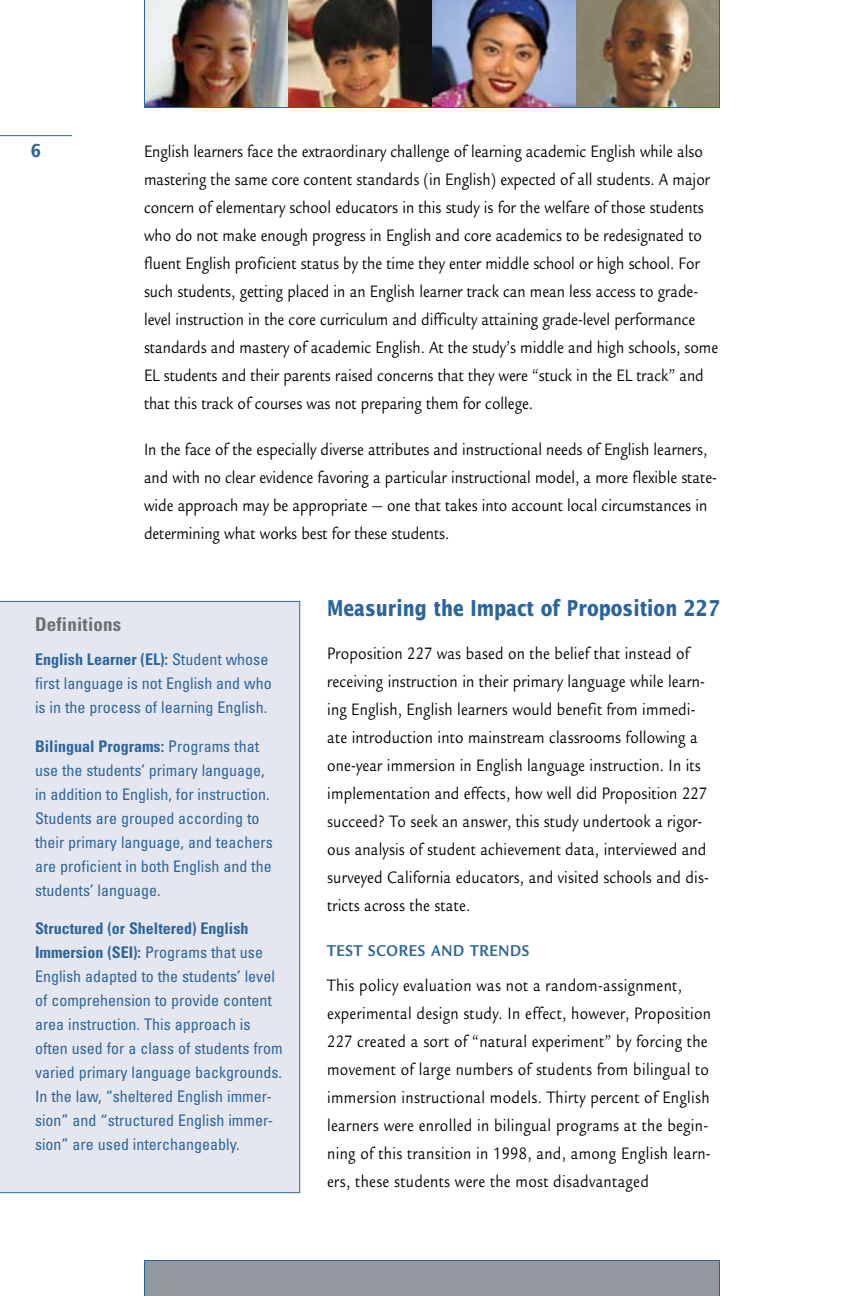
<style>
.page{position:relative;width:864px;height:1296px;background:#fff}
.page>*{position:absolute;margin:0;border:0;box-sizing:border-box;transform-origin:0 0}
.t1{font:700 22px "Lucida Sans";color:#2d659b;scale:.79 1}
.t2{font:700 condensed 19px "Univers";letter-spacing:.01em;color:#6d6f71}
.t3{font:18px/28px "Legacy Sans";letter-spacing:.005em;color:#000;scale:.85 1}
.t4{font:700 17px "Legacy Sans";letter-spacing:.05em;color:#2d659b;scale:.85 1}
.t5{font:condensed 16px/24px "Univers";color:#2d659b}
.s1{font-weight:700}
</style>
<div class="page">
<hr style="left:0;top:135px;width:72px;height:1px;background:#2d659b">
<div style="left:144px;top:1260px;width:576px;height:36px;background:#92989e"></div>
<div style="left:0;top:601px;width:300px;height:592px;background:#e5e7f0"></div>
<img style="left:144px;top:0;width:576px;height:108px">
<p class="t3" style="left:144px;top:138px;width:677px">English learners face the extraordinary challenge of learning academic English while also mastering the same core content standards (in English) expected of all students. A major concern of elementary school educators in this study is for the welfare of those students who do not make enough progress in English and core academics to be redesignated to fluent English proficient status by the time they enter middle school or high school. For such students, getting placed in an English learner track can mean less access to grade&shy;level instruction in the core curriculum and difficulty attaining grade-level performance standards and mastery of academic English. At the study’s middle and high schools, some EL students and their parents raised concerns that they were “stuck in the EL track” and that this track of courses was not preparing them for college.</p>
<p class="t3" style="left:144px;top:436px;width:676px">In the face of the especially diverse attributes and instructional needs of English learners, and with no clear evidence favoring a particular instructional model, a more flexible state&shy;wide approach may be appropriate — one that takes into account local circumstances in determining what works best for these students.</p>
<p class="t2" style="left:35px;top:613px;width:88px">Definitions</p>
<p class="t5" style="left:35px;top:648px;width:238px"><span class="s1">English Learner (EL):</span> Student whose first language is not English and who is in the process of learning English.</p>
<p class="t5" style="left:35px;top:734px;width:239px"><span class="s1">Bilingual Programs:</span> Programs that use the students’ primary language, in addition to English, for instruction.<br>Students are grouped according to their primary language, and teachers are proficient in both English and the students’ language.</p>
<p class="t5" style="left:35px;top:916px;width:249px"><span class="s1">Structured (or Sheltered) English Immersion (SEI):</span> Programs that use English adapted to the students’ level of comprehension to provide content area instruction. This approach is often used for a class of students from varied primary language backgrounds.<br>In the law, “sheltered English immer&shy;sion” and “structured English immer&shy;sion” are used interchangeably.</p>
<p class="t1" style="left:327px;top:596px;width:498px">Measuring the Impact of Proposition 227</p>
<p class="t3" style="left:327px;top:639px;width:451px">Proposition 227 was based on the belief that instead of receiving instruction in their primary language while learn&shy;ing English, English learners would benefit from immedi&shy;ate introduction into mainstream classrooms following a one-year immersion in English language instruction. In its implementation and effects, how well did Proposition 227 succeed? To seek an answer, this study undertook a rigor&shy;ous analysis of student achievement data, interviewed and surveyed California educators, and visited schools and dis&shy;tricts across the state.</p>
<p class="t4" style="left:327px;top:941px;width:239px">TEST SCORES AND TRENDS</p>
<p class="t3" style="left:327px;top:971px;width:453px">This policy evaluation was not a random-assignment, experimental design study. In effect, however, Proposition 227 created a sort of “natural experiment” by forcing the movement of large numbers of students from bilingual to immersion instructional models. Thirty percent of English learners were enrolled in bilingual programs at the begin&shy;ning of this transition in 1998, and, among English learn&shy;ers, these students were the most disadvantaged</p>
</div>
